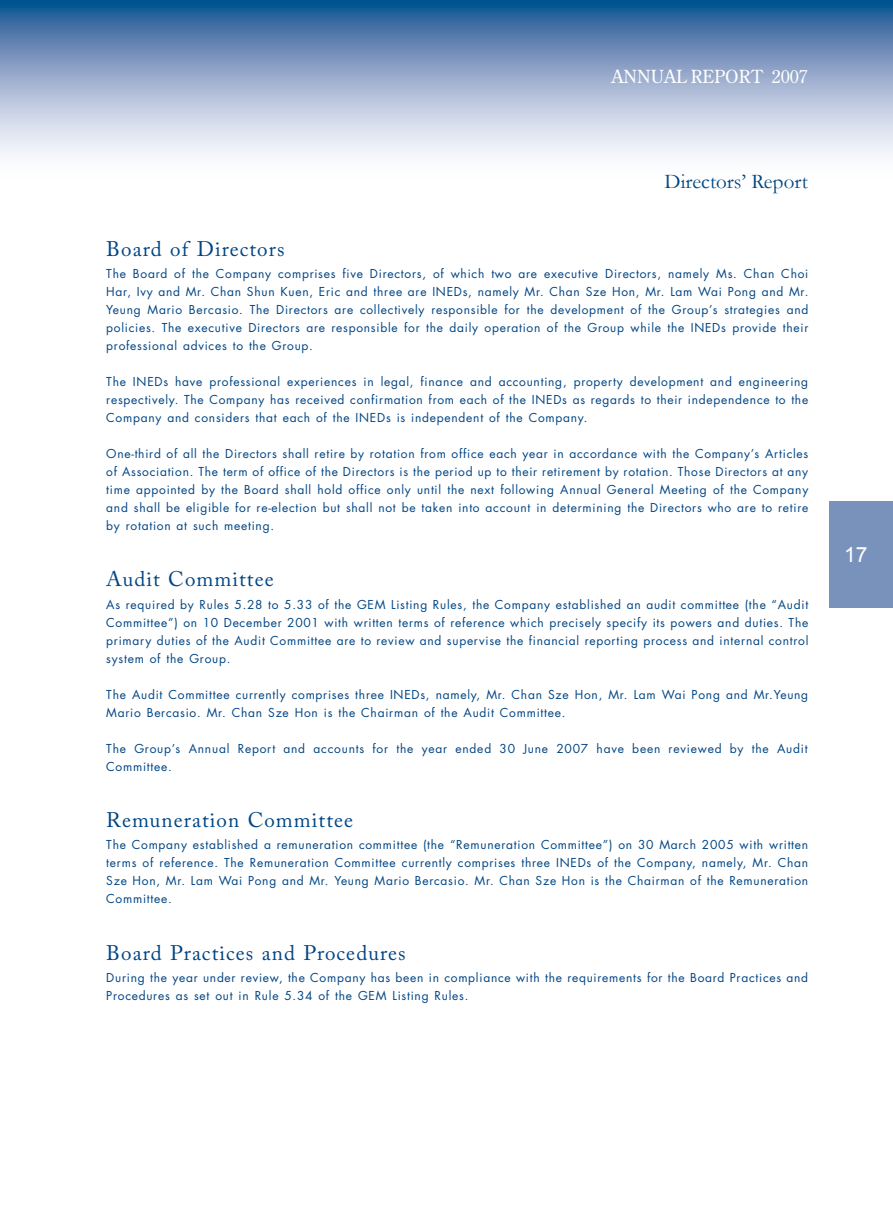
<style>
.page{position:relative;width:893px;height:1212px;background:#fff}
.page>*{position:absolute;margin:0;border:0;box-sizing:border-box;transform-origin:0 0}
.t1{font:21px "Adobe Caslon Pro";letter-spacing:.05em;color:#004584}
.t2{font:21px "Garamond";color:#004584}
.t3{font:21px "Arial";color:#fff}
.t4{font:18px "Century Old Style Std";color:#fff}
.t5{font:12px/18px "Futura Std";letter-spacing:.06em;color:#004584;text-align:justify}
</style>
<div class="page">
<svg style="left:0;top:0;width:893px;height:157px;background:#92aacb"></svg>
<div style="left:829px;top:502px;width:64px;height:106px;background:#7992bc"></div>
<p class="t4" style="left:612px;top:65px;width:198px">ANNUAL REPORT 2007</p>
<p class="t2" style="left:664px;top:167px;width:145px">Directors’ Report</p>
<p class="t1" style="left:106px;top:236px;width:180px">Board of Directors</p>
<p class="t5" style="left:106px;top:265px;width:704px">The Board of the Company comprises five Directors, of which two are executive Directors, namely Ms. Chan Choi Har, Ivy and Mr. Chan Shun Kuen, Eric and three are INEDs, namely Mr. Chan Sze Hon, Mr. Lam Wai Pong and Mr.<br>Yeung Mario Bercasio. The Directors are collectively responsible for the development of the Group’s strategies and policies. The executive Directors are responsible for the daily operation of the Group while the INEDs provide their professional advices to the Group.</p>
<p class="t5" style="left:106px;top:373px;width:703px">The INEDs have professional experiences in legal, finance and accounting, property development and engineering respectively. The Company has received confirmation from each of the INEDs as regards to their independence to the Company and considers that each of the INEDs is independent of the Company.</p>
<p class="t5" style="left:106px;top:445px;width:704px">One-third of all the Directors shall retire by rotation from office each year in accordance with the Company’s Articles of Association. The term of office of the Directors is the period up to their retirement by rotation. Those Directors at any time appointed by the Board shall hold office only until the next following Annual General Meeting of the Company and shall be eligible for re-election but shall not be taken into account in determining the Directors who are to retire by rotation at such meeting.</p>
<p class="t1" style="left:106px;top:567px;width:169px">Audit Committee</p>
<p class="t5" style="left:106px;top:595px;width:704px">As required by Rules 5.28 to 5.33 of the GEM Listing Rules, the Company established an audit committee (the “Audit Committee”) on 10 December 2001 with written terms of reference which precisely specify its powers and duties. The primary duties of the Audit Committee are to review and supervise the financial reporting process and internal control system of the Group.</p>
<p class="t5" style="left:106px;top:685px;width:703px">The Audit Committee currently comprises three INEDs, namely, Mr. Chan Sze Hon, Mr. Lam Wai Pong and Mr.Yeung<br>Mario Bercasio. Mr. Chan Sze Hon is the Chairman of the Audit Committee.</p>
<p class="t5" style="left:106px;top:739px;width:703px">The Group’s Annual Report and accounts for the year ended 30 June 2007 have been reviewed by the Audit<br>Committee.</p>
<p class="t1" style="left:106px;top:807px;width:248px">Remuneration Committee</p>
<p class="t5" style="left:106px;top:836px;width:703px">The Company established a remuneration committee (the “Remuneration Committee”) on 30 March 2005 with written terms of reference. The Remuneration Committee currently comprises three INEDs of the Company, namely, Mr. Chan Sze Hon, Mr. Lam Wai Pong and Mr. Yeung Mario Bercasio. Mr. Chan Sze Hon is the Chairman of the Remuneration Committee.</p>
<p class="t1" style="left:106px;top:940px;width:301px">Board Practices and Procedures</p>
<p class="t5" style="left:106px;top:968px;width:703px">During the year under review, the Company has been in compliance with the requirements for the Board Practices and<br>Procedures as set out in Rule 5.34 of the GEM Listing Rules.</p>
<p class="t3" style="left:844px;top:541px;width:25px">17</p>
</div>
